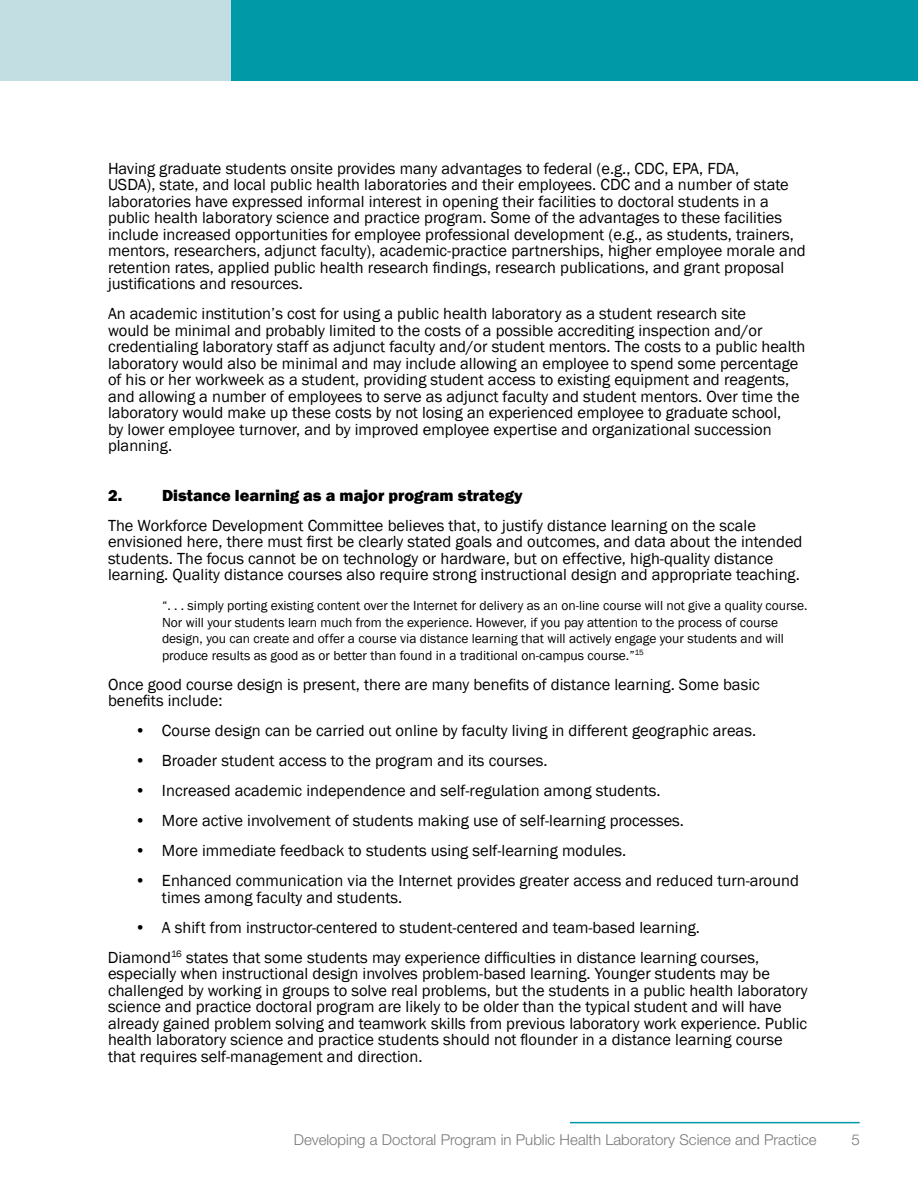
<style>
.page{position:relative;width:918px;height:1188px;background:#fff}
.page>*{position:absolute;margin:0;border:0;box-sizing:border-box;transform-origin:0 0}
.t1{font:16.5px/16.5px "Franklin Gothic";color:#000}
.t2{font:800 16.5px "Franklin Gothic";color:#000}
.t3{font:300 15px "Helvetica Neue LT Std";color:#77787b}
.t4{font:13.5px/16.5px "Franklin Gothic";color:#000}
</style>
<div class="page">
<div style="left:231px;top:0;width:687px;height:80px;background:#0099a8"></div>
<div style="left:0;top:0;width:231px;height:80px;background:#c2dee2"></div>
<hr style="left:570px;top:1122px;width:290px;height:1px;background:#0099a8">
<p class="t1" style="left:108px;top:160px;width:699px">Having graduate students onsite provides many advantages to federal (e.g., CDC, EPA, FDA,<br>USDA), state, and local public health laboratories and their employees. CDC and a number of state laboratories have expressed informal interest in opening their facilities to doctoral students in a public health laboratory science and practice program. Some of the advantages to these facilities include increased opportunities for employee professional development (e.g., as students, trainers, mentors, researchers, adjunct faculty), academic-practice partnerships, higher employee morale and retention rates, applied public health research findings, research publications, and grant proposal justifications and resources.</p>
<p class="t1" style="left:108px;top:306px;width:699px">An academic institution’s cost for using a public health laboratory as a student research site<br>would be minimal and probably limited to the costs of a possible accrediting inspection and/or credentialing laboratory staff as adjunct faculty and/or student mentors. The costs to a public health laboratory would also be minimal and may include allowing an employee to spend some percentage of his or her workweek as a student, providing student access to existing equipment and reagents, and allowing a number of employees to serve as adjunct faculty and student mentors. Over time the laboratory would make up these costs by not losing an experienced employee to graduate school,<br>by lower employee turnover, and by improved employee expertise and organizational succession planning.</p>
<p class="t2" style="left:108px;top:484px;width:16px">2.</p>
<p class="t2" style="left:162px;top:484px;width:362px">Distance learning as a major program strategy</p>
<p class="t1" style="left:108px;top:517px;width:696px">The Workforce Development Committee believes that, to justify distance learning on the scale envisioned here, there must first be clearly stated goals and outcomes, and data about the intended students. The focus cannot be on technology or hardware, but on effective, high-quality distance learning. Quality distance courses also require strong instructional design and appropriate teaching.</p>
<p class="t4" style="left:162px;top:598px;width:647px">“. . . simply porting existing content over the Internet for delivery as an on-line course will not give a quality course.<br>Nor will your students learn much from the experience. However, if you pay attention to the process of course design, you can create and offer a course via distance learning that will actively engage your students and will produce results as good as or better than found in a traditional on-campus course.”<sup>15</sup></p>
<p class="t1" style="left:108px;top:676px;width:653px">Once good course design is present, there are many benefits of distance learning. Some basic benefits include:</p>
<p class="t1" style="left:135px;top:723px;width:623px">• Course design can be carried out online by faculty living in different geographic areas.</p>
<p class="t1" style="left:135px;top:753px;width:414px">• Broader student access to the program and its courses.</p>
<p class="t1" style="left:135px;top:783px;width:527px">• Increased academic independence and self-regulation among students.</p>
<p class="t1" style="left:135px;top:813px;width:551px">• More active involvement of students making use of self-learning processes.</p>
<p class="t1" style="left:135px;top:843px;width:493px">• More immediate feedback to students using self-learning modules.</p>
<p class="t1" style="left:162px;top:873px;width:639px;text-indent:-27px">• Enhanced communication via the Internet provides greater access and reduced turn-around times among faculty and students.</p>
<p class="t1" style="left:108px;top:912px;width:653px;line-height:30px;text-indent:27px">• A shift from instructor-centered to student-centered and team-based learning.<br>Diamond<sup>16</sup> states that some students may experience difficulties in distance learning courses,</p>
<p class="t1" style="left:108px;top:966px;width:701px">especially when instructional design involves problem-based learning. Younger students may be challenged by working in groups to solve real problems, but the students in a public health laboratory science and practice doctoral program are likely to be older than the typical student and will have already gained problem solving and teamwork skills from previous laboratory work experience. Public health laboratory science and practice students should not flounder in a distance learning course that requires self-management and direction.</p>
<p class="t3" style="left:294px;top:1130px;width:524px">Developing a Doctoral Program in Public Health Laboratory Science and Practice</p>
<p class="t3" style="left:851px;top:1130px;width:10px">5</p>
</div>
